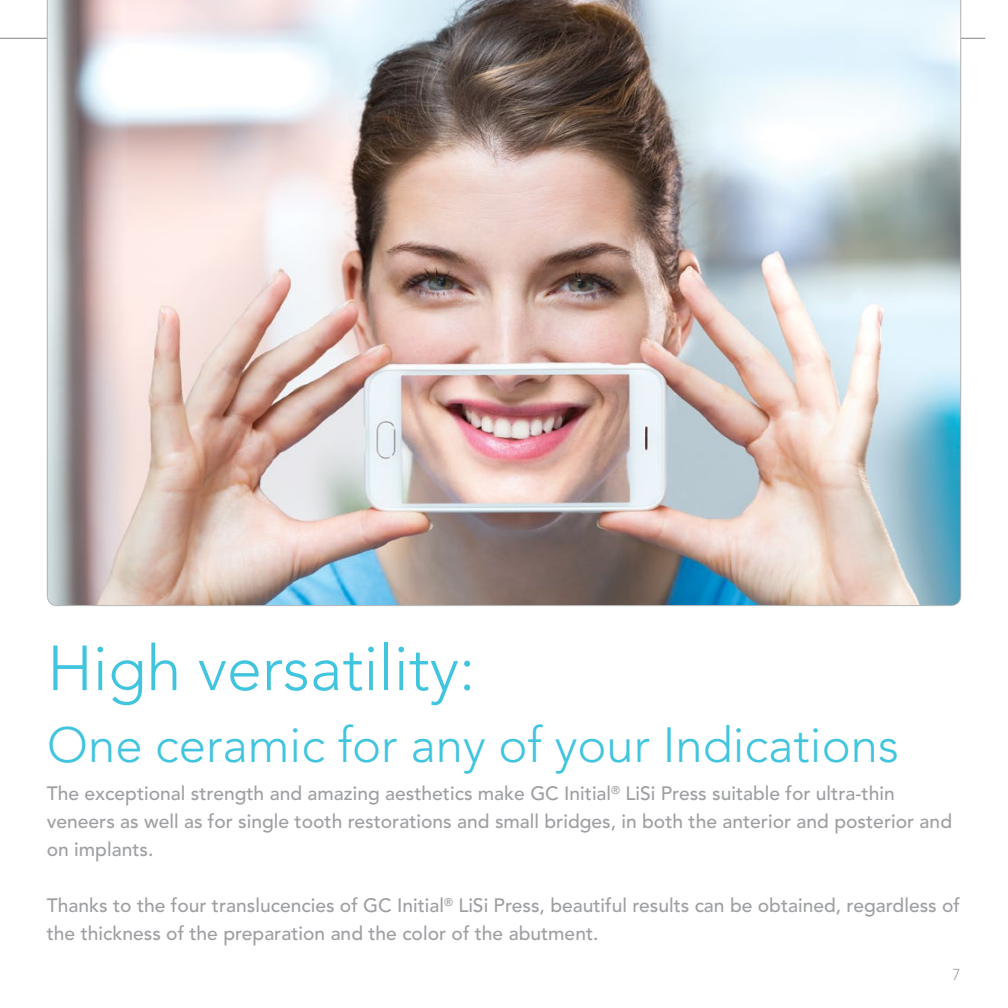
<style>
.page{position:relative;width:1008px;height:1008px;background:#fff}
.page>*{position:absolute;margin:0;border:0;box-sizing:border-box;transform-origin:0 0}
.t1{font:300 63px "Avenir LT";color:#41c4de}
.t2{font:300 49px "Avenir LT";color:#41c4de}
.t3{font:500 19.25px/28px "Avenir LT Std";color:#9d9fa2}
.t4{font:300 15.75px "Avenir LT";color:#9d9fa2}
</style>
<div class="page">
<hr style="left:0;top:38px;width:985px;height:1px;background:#9d9fa2">
<img style="left:47px;top:0;width:914px;height:606px">
<h1 class="t1" style="left:47px;top:631px;width:430px">High versatility:</h1>
<h2 class="t2" style="left:47px;top:716px;width:853px">One ceramic for any of your Indications</h2>
<p class="t3" style="left:47px;top:780px;width:907px">The exceptional strength and amazing aesthetics make GC Initial<sup>®</sup> LiSi Press suitable for ultra-thin veneers as well as for single tooth restorations and small bridges, in both the anterior and posterior and on implants.</p>
<p class="t3" style="left:47px;top:892px;width:915px">Thanks to the four translucencies of GC Initial<sup>®</sup> LiSi Press, beautiful results can be obtained, regardless of the thickness of the preparation and the color of the abutment.</p>
<p class="t4" style="left:953px;top:965px;width:10px">7</p>
</div>
